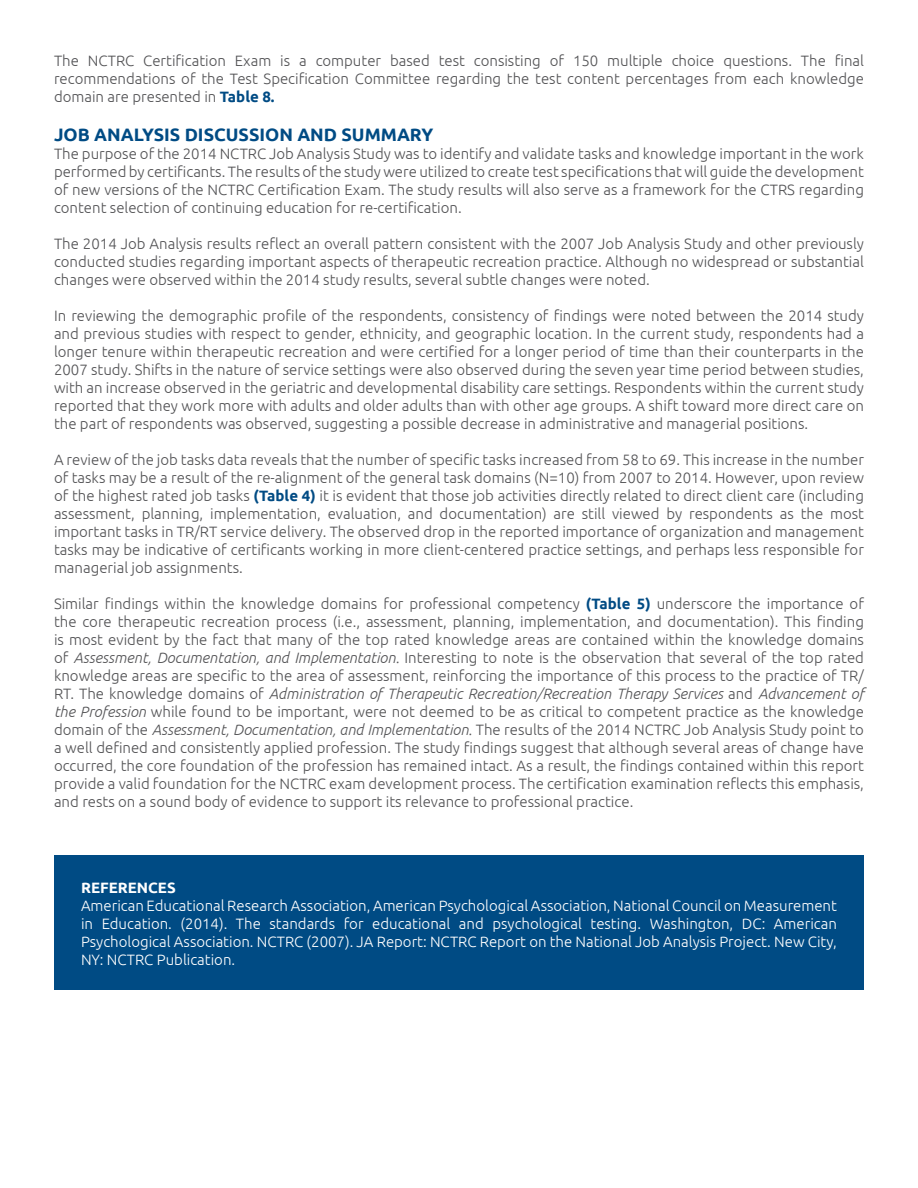
<style>
.page{position:relative;width:918px;height:1188px;background:#fff}
.page>*{position:absolute;margin:0;border:0;box-sizing:border-box;transform-origin:0 0}
.t1{font:700 18px "Ubuntu";color:#004b84}
.t2{font:300 15px/18px "Ubuntu";color:#535355;text-align:justify}
.t3{font:300 15px/18px "Ubuntu";color:#fff;text-align:justify}
.t4{font:700 15px "Ubuntu";color:#fff}
.s1{font-weight:700;color:#004b84}
.s2{font-style:italic}
</style>
<div class="page">
<div style="left:54px;top:855px;width:810px;height:135px;background:#004b84"></div>
<p class="t2" style="left:54px;top:51px;width:812px">The NCTRC Certification Exam is a computer based test consisting of 150 multiple choice questions. The final recommendations of the Test Specification Committee regarding the test content percentages from each knowledge domain are presented in <span class="s1">Table 8.</span></p>
<p class="t1" style="left:54px;top:124px;width:381px">JOB ANALYSIS DISCUSSION AND SUMMARY</p>
<p class="t2" style="left:54px;top:145px;width:812px">The purpose of the 2014 NCTRC Job Analysis Study was to identify and validate tasks and knowledge important in the work performed by certificants. The results of the study were utilized to create test specifications that will guide the development of new versions of the NCTRC Certification Exam. The study results will also serve as a framework for the CTRS regarding content selection of continuing education for re-certification.</p>
<p class="t2" style="left:54px;top:235px;width:812px">The 2014 Job Analysis results reflect an overall pattern consistent with the 2007 Job Analysis Study and other previously conducted studies regarding important aspects of therapeutic recreation practice. Although no widespread or substantial changes were observed within the 2014 study results, several subtle changes were noted.</p>
<p class="t2" style="left:54px;top:307px;width:812px">In reviewing the demographic profile of the respondents, consistency of findings were noted between the 2014 study and previous studies with respect to gender, ethnicity, and geographic location. In the current study, respondents had a longer tenure within therapeutic recreation and were certified for a longer period of time than their counterparts in the 2007 study. Shifts in the nature of service settings were also observed during the seven year time period between studies, with an increase observed in the geriatric and developmental disability care settings. Respondents within the current study reported that they work more with adults and older adults than with other age groups. A shift toward more direct care on the part of respondents was observed, suggesting a possible decrease in administrative and managerial positions.</p>
<p class="t2" style="left:54px;top:451px;width:812px">A review of the job tasks data reveals that the number of specific tasks increased from 58 to 69. This increase in the number of tasks may be a result of the re-alignment of the general task domains (N=10) from 2007 to 2014. However, upon review of the highest rated job tasks <span class="s1">(Table 4)</span> it is evident that those job activities directly related to direct client care (including assessment, planning, implementation, evaluation, and documentation) are still viewed by respondents as the most important tasks in TR/RT service delivery. The observed drop in the reported importance of organization and management tasks may be indicative of certificants working in more client-centered practice settings, and perhaps less responsible for managerial job assignments.</p>
<p class="t2" style="left:54px;top:595px;width:812px">Similar findings within the knowledge domains for professional competency <span class="s1">(Table 5)</span> underscore the importance of the core therapeutic recreation process (i.e., assessment, planning, implementation, and documentation). This finding is most evident by the fact that many of the top rated knowledge areas are contained within the knowledge domains of <span class="s2">Assessment, Documentation, and Implementation.</span> Interesting to note is the observation that several of the top rated knowledge areas are specific to the area of assessment, reinforcing the importance of this process to the practice of TR/ RT. The knowledge domains of <span class="s2">Administration of Therapeutic Recreation/Recreation Therapy Services</span> and <span class="s2">Advancement of the Profession</span> while found to be important, were not deemed to be as critical to competent practice as the knowledge domain of the <span class="s2">Assessment, Documentation, and Implementation.</span> The results of the 2014 NCTRC Job Analysis Study point to a well defined and consistently applied profession. The study findings suggest that although several areas of change have occurred, the core foundation of the profession has remained intact. As a result, the findings contained within this report provide a valid foundation for the NCTRC exam development process. The certification examination reflects this emphasis, and rests on a sound body of evidence to support its relevance to professional practice.</p>
<p class="t4" style="left:81px;top:878px;width:96px">REFERENCES</p>
<p class="t3" style="left:81px;top:896px;width:758px">American Educational Research Association, American Psychological Association, National Council on Measurement in Education. (2014). The standards for educational and psychological testing. Washington, DC: American Psychological Association. NCTRC (2007). JA Report: NCTRC Report on the National Job Analysis Project. New City, NY: NCTRC Publication.</p>
</div>
